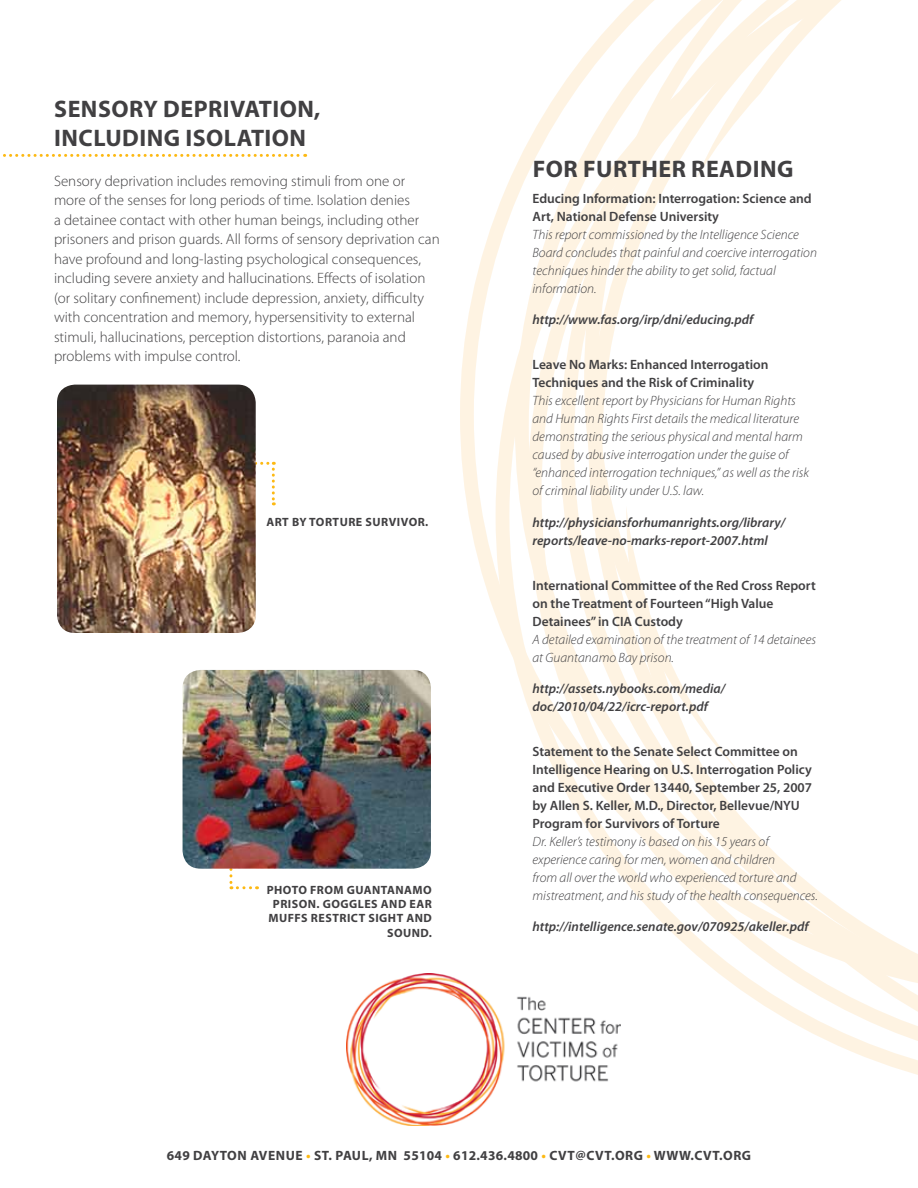
<style>
.page{position:relative;width:918px;height:1188px;background:#fff}
.page>*{position:absolute;margin:0;border:0;box-sizing:border-box;transform-origin:0 0}
.t1{font:700 24px/28.8px "Myriad Pro";letter-spacing:.02em;color:#414042}
.t2{font:300 15px/19.5px "Myriad Pro";color:#414042}
.t3{font:italic 300 13.5px/18px "Myriad Pro";color:#414042}
.t4{font:600 13.5px/18px "Myriad Pro";color:#414042}
.t5{font:italic 600 13.5px/18px "Myriad Pro";color:#414042}
.t6{font:700 13.5px "Myriad Pro";letter-spacing:.035em;color:#414042}
.t7{font:700 12px/14.4px "Myriad Pro";letter-spacing:.04em;color:#414042;text-align:right}
.s1{color:#fdb913}
</style>
<div class="page">
<svg style="left:460px;top:214px;width:36px;height:401px"></svg>
<svg style="left:496px;top:169px;width:19px;height:494px"></svg>
<svg style="left:515px;top:143px;width:13px;height:563px"></svg>
<svg style="left:528px;top:89px;width:32px;height:692px"></svg>
<svg style="left:560px;top:56px;width:24px;height:767px;fill:#fef4e5"></svg>
<svg style="left:801px;top:1027px;width:117px;height:48px"></svg>
<svg style="left:699px;top:957px;width:219px;height:70px"></svg>
<svg style="left:584px;top:0;width:334px;height:957px"></svg>
<svg style="left:3px;top:154px;width:303px;height:3px"></svg>
<svg style="left:229px;top:869px;width:29px;height:20px"></svg>
<svg style="left:256px;top:462px;width:19px;height:43px"></svg>
<img style="left:183px;top:670px;width:248px;height:199px">
<img style="left:57px;top:385px;width:199px;height:248px">
<img style="left:347px;top:974px;width:274px;height:152px">
<h1 class="t1" style="left:54px;top:94px;width:268px;text-indent:154px">RIVATION,<br>INCLUDING ISOLATION</h1>
<p class="t2" style="left:54px;top:171px;width:387px">Sensory deprivation includes removing stimuli from one or more of the senses for long periods of time. Isolation denies<br>a detainee contact with other human beings, including other prisoners and prison guards. All forms of sensory deprivation can have profound and long-lasting psychological consequences, including severe anxiety and hallucinations. Effects of isolation (or solitary confinement) include depression, anxiety, difficulty with concentration and memory, hypersensitivity to external stimuli, hallucinations, perception distortions, paranoia and problems with impulse control.</p>
<h1 class="t1" style="left:54px;top:94px;width:124px">SENSORY DEP</h1>
<p class="t7" style="left:266px;top:514px;width:164px">ART BY TORTURE SURVIVOR.</p>
<p class="t7" style="left:267px;top:882px;width:167px">PHOTO FROM GUANTANAMO<br>PRISON. GOGGLES AND EAR<br>MUFFS RESTRICT SIGHT AND<br>SOUND.</p>
<h1 class="t1" style="left:533px;top:154px;width:262px">FOR FURTHER READING</h1>
<p class="t4" style="left:532px;top:189px;width:281px">Educing Information: Interrogation: Science and<br>Art, National Defense University</p>
<p class="t3" style="left:532px;top:225px;width:286px">This report commissioned by the Intelligence Science Board concludes that painful and coercive interrogation techniques hinder the ability to get solid, factual information.</p>
<p class="t5" style="left:532px;top:310px;width:222px">http://www.fas.org/irp/dni/educing.pdf</p>
<p class="t4" style="left:532px;top:355px;width:238px">Leave No Marks: Enhanced Interrogation<br>Techniques and the Risk of Criminality</p>
<p class="t3" style="left:532px;top:391px;width:278px">This excellent report by Physicians for Human Rights and Human Rights First details the medical literature demonstrating the serious physical and mental harm caused by abusive interrogation under the guise of “enhanced interrogation techniques,” as well as the risk of criminal liability under U.S. law.</p>
<p class="t5" style="left:532px;top:513px;width:254px">http://physiciansforhumanrights.org/library/ reports/leave-no-marks-report-2007.html</p>
<p class="t4" style="left:532px;top:576px;width:285px">International Committee of the Red Cross Report on the Treatment of Fourteen“High Value<br>Detainees” in CIA Custody</p>
<p class="t3" style="left:532px;top:630px;width:285px">A detailed examination of the treatment of 14 detainees at Guantanamo Bay prison.</p>
<p class="t5" style="left:532px;top:679px;width:194px">http://assets.nybooks.com/media/ doc/2010/04/22/icrc-report.pdf</p>
<p class="t4" style="left:532px;top:742px;width:281px">Statement to the Senate Select Committee on Intelligence Hearing on U.S. Interrogation Policy and Executive Order 13440, September 25, 2007 by Allen S. Keller, M.D., Director, Bellevue/NYU Program for Survivors of Torture</p>
<p class="t3" style="left:532px;top:832px;width:287px">Dr. Keller’s testimony is based on his 15 years of experience caring for men, women and children<br>from all over the world who experienced torture and mistreatment, and his study of the health consequences.</p>
<p class="t5" style="left:532px;top:918px;width:278px">http://intelligence.senate.gov/070925/akeller.pdf</p>
<p class="t6" style="left:167px;top:1147px;width:220px">649 DAYTON AVENUE <span class="s1">•</span> ST. PAUL, MN</p>
<p class="t6" style="left:404px;top:1147px;width:349px">55104 <span class="s1">•</span> 612.436.4800 <span class="s1">•</span> CVT@CVT.ORG <span class="s1">•</span> WWW.CVT.ORG</p>
</div>
